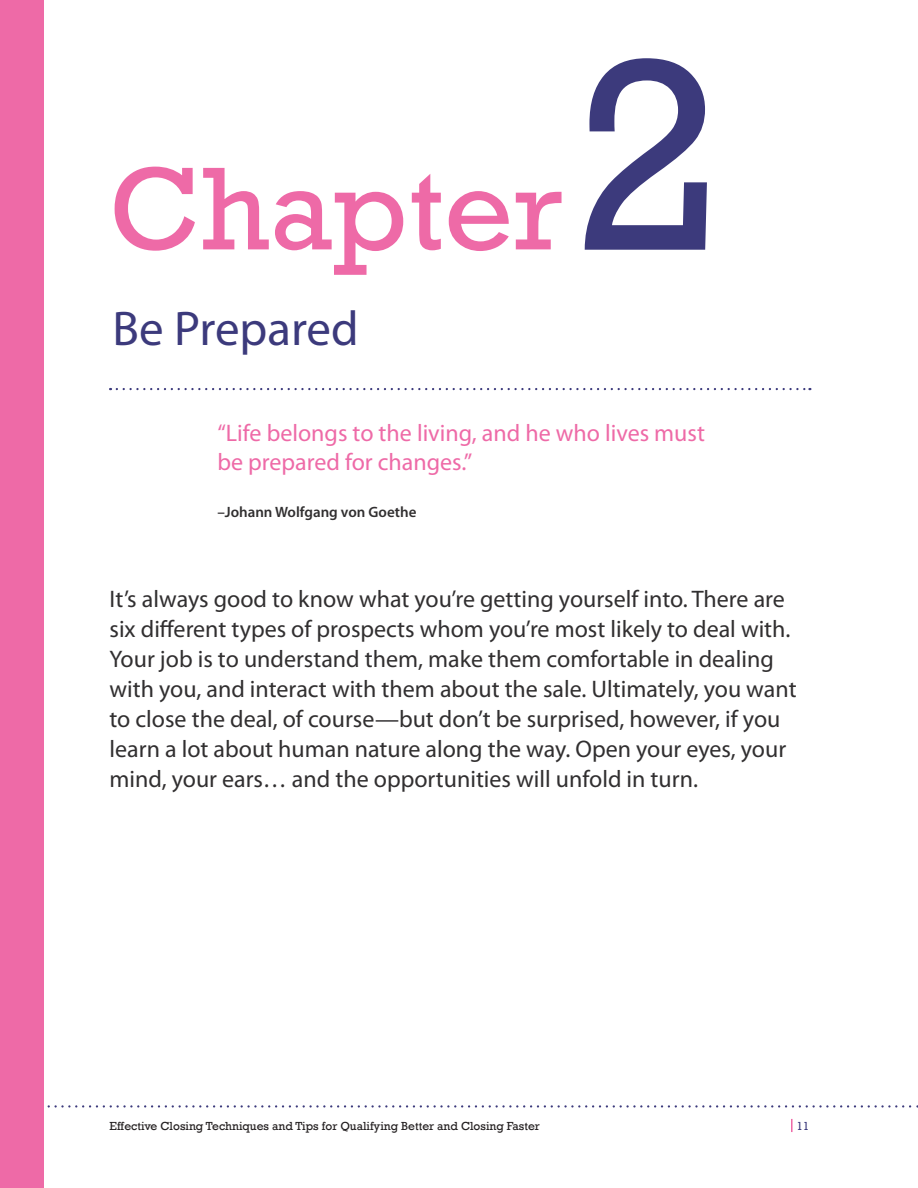
<style>
.page{position:relative;width:918px;height:1188px;background:#fff}
.page>*{position:absolute;margin:0;border:0;box-sizing:border-box;transform-origin:0 0}
.t1{font:277.5px "Rockwell";color:#3c3a7c}
.t2{font:120px "Rockwell";color:#ee6aa7}
.t3{font:48.9px "Myriad Pro";color:#3c3a7c}
.t4{font:24px/30px "Myriad Pro";color:#312f30}
.t5{font:24px/28.8px "Myriad Pro";color:#ee6aa7}
.t6{font:600 15px "Myriad Pro";color:#312f30}
.t7{font:12px "Rockwell";color:#231f20}
.t8{font:12px "Rockwell";color:#3c3a7c}
</style>
<div class="page">
<svg style="left:43px;top:1105px;width:875px;height:3px"></svg>
<svg style="left:791px;top:1119px;width:2px;height:13px"></svg>
<div style="left:0;top:0;width:43px;height:1188px;background:#ee6aa7"></div>
<svg style="left:117px;top:388px;width:693px;height:2px"></svg>
<h2 class="t2" style="left:110px;top:140px;width:455px">Chapter</h2>
<h3 class="t3" style="left:113px;top:299px;width:248px">Be Prepared</h3>
<h1 class="t1" style="left:574px;top:-4px;width:152px">2</h1>
<p class="t5" style="left:218px;top:418px;width:489px">“Life belongs to the living, and he who lives must be prepared for changes.”</p>
<p class="t6" style="left:218px;top:502px;width:200px">–Johann Wolfgang von Goethe</p>
<p class="t4" style="left:110px;top:584px;width:689px">It’s always good to know what you’re getting yourself into. There are six different types of prospects whom you’re most likely to deal with.<br>Your job is to understand them, make them comfortable in dealing with you, and interact with them about the sale. Ultimately, you want to close the deal, of course—but don’t be surprised, however, if you learn a lot about human nature along the way. Open your eyes, your mind, your ears… and the opportunities will unfold in turn.</p>
<p class="t7" style="left:110px;top:1119px;width:432px">Effective Closing Techniques and Tips for Qualifying Better and Closing Faster</p>
<p class="t8" style="left:796px;top:1119px;width:15px">11</p>
</div>
